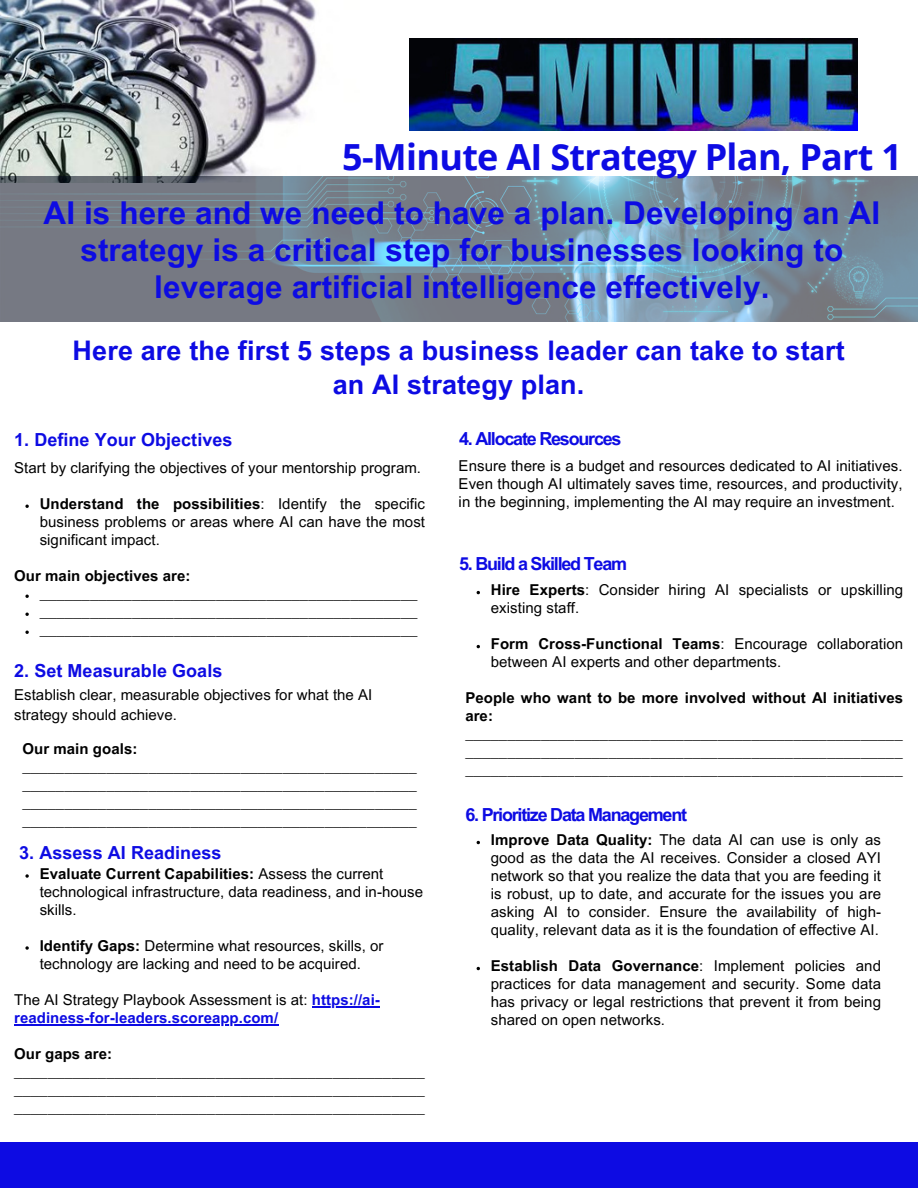
<style>
.page{position:relative;width:918px;height:1188px;background:#fff}
.page>*{position:absolute;margin:0;border:0;box-sizing:border-box;transform-origin:0 0}
.t1{font:700 36px "Open Sans";letter-spacing:-.02em;color:#0d0be3}
.t2{font:700 31.5px/37.2px "Arial MT Pro";letter-spacing:.005em;color:#0d0be3;text-align:center}
.t3{font:700 27px/33.8px "Arial MT Pro";letter-spacing:.005em;color:#0d0be3;text-align:center}
.t4{font:700 18px "Arial MT Pro";letter-spacing:-.07em;color:#0d0be3}
.t5{font:700 18px "Arial MT Pro";letter-spacing:.005em;color:#0d0be3}
.t6{font:15px/18px "Arial MT Pro";letter-spacing:.005em;color:#000}
.t7{font:700 15px/18px "Arial MT Pro";letter-spacing:.005em;color:#000}
.t8{font:700 15px "Arial MT Pro";letter-spacing:.005em;color:#0d0be3}
.s1{font-weight:700}
.s2{font-weight:700;color:#0d0be3}
</style>
<div class="page">
<img style="left:0;top:0;width:359px;height:177px">
<img style="left:410px;top:39px;width:447px;height:92px">
<img style="left:0;top:177px;width:918px;height:145px">
<div style="left:0;top:1143px;width:918px;height:45px;background:#0d0be3"></div>
<svg style="left:25px;top:505px;width:4px;height:3px"></svg>
<svg style="left:25px;top:595px;width:4px;height:3px"></svg>
<svg style="left:25px;top:613px;width:4px;height:3px"></svg>
<svg style="left:25px;top:631px;width:4px;height:3px"></svg>
<svg style="left:25px;top:874px;width:4px;height:4px"></svg>
<svg style="left:25px;top:946px;width:4px;height:4px"></svg>
<hr style="left:312px;top:1006px;width:68px;height:1px;background:#0d0be3">
<hr style="left:14px;top:1024px;width:264px;height:1px;background:#0d0be3">
<h1 class="t1" style="left:342px;top:131px;width:561px">5-Minute AI Strategy Plan, Part 1</h1>
<h2 class="t2" style="left:44px;top:198px;width:838px">AI is here and we need to have a plan. Developing an AI strategy is a critical step for businesses looking to leverage artificial intelligence effectively.</h2>
<p class="t3" style="left:73px;top:337px;width:774px">Here are the first 5 steps a business leader can take to start an AI strategy plan.</p>
<p class="t5" style="left:14px;top:433px;width:220px">1. Define Your Objectives</p>
<h3 class="t6" style="left:14px;top:461px;width:408px">Start by clarifying the objectives of your mentorship program.</h3>
<p class="t6" style="left:40px;top:497px;width:387px;text-align:justify"><span class="s1">Understand the possibilities</span>: Identify the specific business problems or areas where AI can have the most significant impact.</p>
<p class="t7" style="left:14px;top:569px;width:178px">Our main objectives are:</p>
<p class="t6" style="left:40px;top:587px;width:379px">_____________________________________________</p>
<h5 class="t6" style="left:40px;top:605px;width:379px">_____________________________________________</h5>
<p class="t6" style="left:40px;top:623px;width:379px">_____________________________________________</p>
<p class="t5" style="left:14px;top:664px;width:210px">2. Set Measurable Goals</p>
<p class="t6" style="left:14px;top:686px;width:360px;line-height:20.2px">Establish clear, measurable objectives for what the AI strategy should achieve.</p>
<p class="t7" style="left:22px;top:741px;width:116px">Our main goals:</p>
<p class="t6" style="left:22px;top:759px;width:396px">_______________________________________________ _______________________________________________</p>
<h4 class="t6" style="left:22px;top:795px;width:396px">_______________________________________________ _______________________________________________</h4>
<h4 class="t5" style="left:19px;top:846px;width:204px">3. Assess AI Readiness</h4>
<p class="t6" style="left:40px;top:866px;width:385px"><span class="s1">Evaluate Current Capabilities:</span> Assess the current technological infrastructure, data readiness, and in-house skills.</p>
<p class="t6" style="left:40px;top:938px;width:345px"><span class="s1">Identify Gaps:</span> Determine what resources, skills, or technology are lacking and need to be acquired.</p>
<p class="t6" style="left:14px;top:992px;width:367px">The AI Strategy Playbook Assessment is at: <span class="s2">https://ai-</span></p>
<p class="t8" style="left:14px;top:1012px;width:266px">readiness-for-leaders.scoreapp.com/</p>
<p class="t6" style="left:14px;top:1046px;width:412px"><span class="s1">Our gaps are: </span>_________________________________________________</p>
<p class="t6" style="left:14px;top:1082px;width:412px">_________________________________________________ _________________________________________________</p>
<p class="t4" style="left:459px;top:432px;width:164px">4. Allocate Resources</p>
<p class="t6" style="left:459px;top:458px;width:446px;text-align:justify">Ensure there is a budget and resources dedicated to AI initiatives.<br>Even though AI ultimately saves time, resources, and productivity, in the beginning, implementing the AI may require an investment.</p>
<h4 class="t4" style="left:459px;top:557px;width:170px">5. Build a Skilled Team</h4>
<p class="t6" style="left:491px;top:583px;width:414px"><span class="s1">Hire Experts</span>: Consider hiring AI specialists or upskilling existing staff.</p>
<p class="t6" style="left:491px;top:637px;width:414px"><span class="s1">Form Cross-Functional Teams</span>: Encourage collaboration between AI experts and other departments.</p>
<p class="t7" style="left:465px;top:691px;width:439px">People who want to be more involved without AI initiatives are:</p>
<p class="t6" style="left:465px;top:727px;width:439px;text-align:justify">____________________________________________________ ____________________________________________________ ____________________________________________________</p>
<h4 class="t4" style="left:465px;top:808px;width:223px">6. Prioritize Data Management</h4>
<p class="t6" style="left:491px;top:833px;width:392px;text-align:justify"><span class="s1">Improve Data Quality:</span> The data AI can use is only as good as the data the AI receives. Consider a closed AYI network so that you realize the data that you are feeding it is robust, up to date, and accurate for the issues you are asking AI to consider. Ensure the availability of high&shy;quality, relevant data as it is the foundation of effective AI.</p>
<p class="t6" style="left:491px;top:959px;width:392px;text-align:justify"><span class="s1">Establish Data Governance</span>: Implement policies and practices for data management and security. Some data has privacy or legal restrictions that prevent it from being shared on open networks.</p>
</div>
